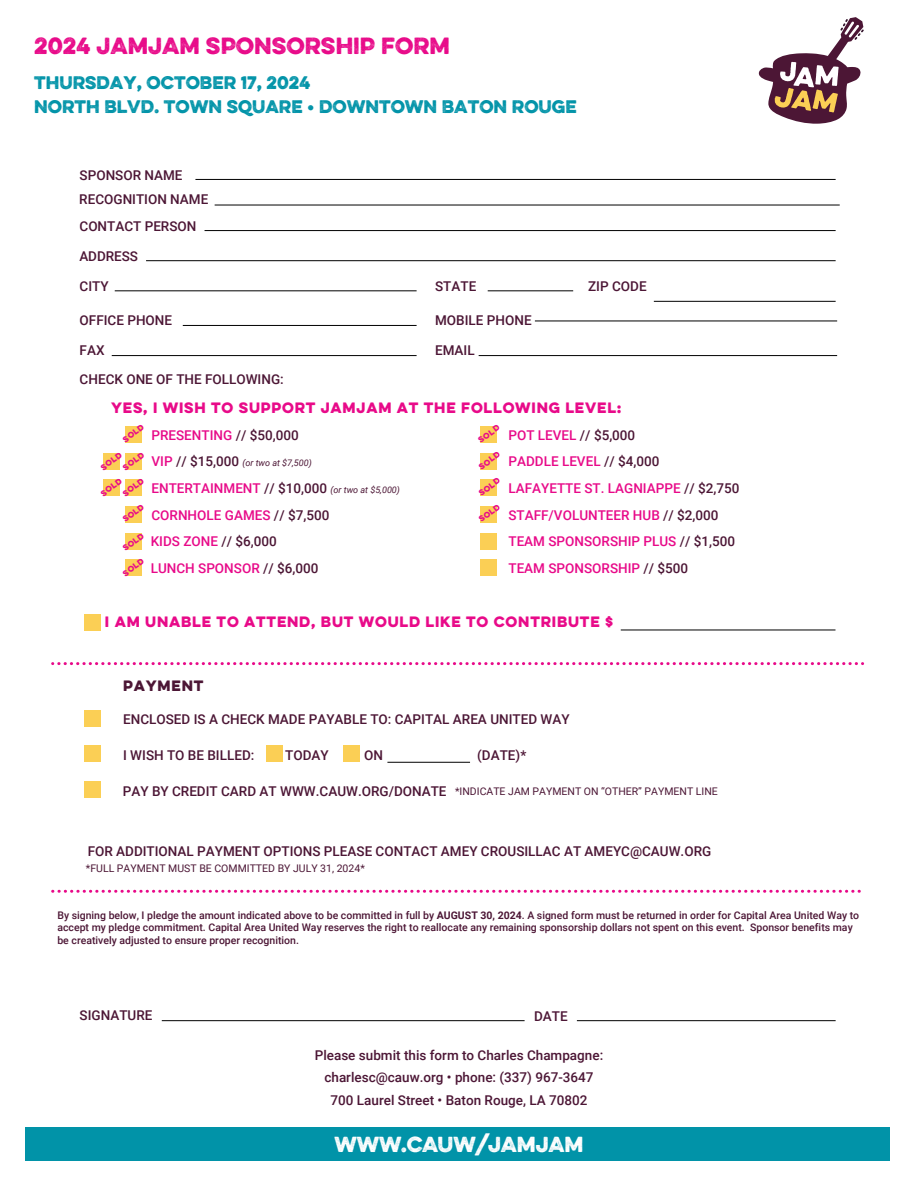
<style>
.page{position:relative;width:918px;height:1188px;background:#fff}
.page>*{position:absolute;margin:0;border:0;box-sizing:border-box;transform-origin:0 0}
.t1{font:700 21px "Eveleth";color:#e80a89}
.t2{font:700 19.5px "Eveleth";color:#fff}
.t3{font:700 16.35px/23.5px "Eveleth";color:#0193a8}
.t4{font:500 13.5px/22.5px "Roboto";color:#4c1635;text-align:center}
.t5{font:500 13.5px/26.5px "Roboto";color:#e80a89}
.t6{font:13.5px "Eveleth Clean";letter-spacing:.06em;color:#e80a89}
.t7{font:13.5px "Eveleth Clean";letter-spacing:.06em;color:#4c1635}
.t8{font:500 10.5px/12.6px "Roboto";color:#4c1635}
.t9{font:10.5px "Roboto";color:#4c1635}
.t10{font:italic 9px "Roboto";color:#4c1635}
.t11{font:7.35px/13px "Eveleth Clean";color:#e80a89}
.s1{color:#4c1635}
.s2{font-weight:500;font-style:normal;font-size:13.5px;color:#e80a89}
.s3{font-weight:500;font-style:normal;font-size:13.5px}
.s4{font-weight:500;font-size:13.5px}
.s5{font-weight:700}
</style>
<div class="page">
<hr style="left:195px;top:179px;width:641px;height:1px;background:#000">
<hr style="left:205px;top:230px;width:631px;height:1px;background:#000">
<hr style="left:146px;top:260px;width:690px;height:1px;background:#000">
<hr style="left:654px;top:301px;width:182px;height:1px;background:#000">
<hr style="left:488px;top:291px;width:85px;height:1px;background:#000">
<hr style="left:115px;top:291px;width:302px;height:1px;background:#000">
<hr style="left:183px;top:325px;width:234px;height:1px;background:#000">
<hr style="left:112px;top:355px;width:305px;height:1px;background:#000">
<hr style="left:535px;top:321px;width:302px;height:1px;background:#000">
<hr style="left:162px;top:1020px;width:363px;height:1px;background:#000">
<hr style="left:577px;top:1020px;width:259px;height:1px;background:#000">
<hr style="left:479px;top:355px;width:358px;height:1px;background:#000">
<hr style="left:621px;top:630px;width:215px;height:1px;background:#000">
<svg style="left:53px;top:662px;width:810px;height:3px"></svg>
<svg style="left:53px;top:890px;width:808px;height:3px"></svg>
<hr style="left:387px;top:762px;width:83px;height:1px;background:#000">
<div style="left:26px;top:1127px;width:864px;height:34px;background:#0193a8"></div>
<svg style="left:758px;top:17px;width:106px;height:107px"></svg>
<div style="left:84px;top:614px;width:17px;height:16px;background:#fbcf55"></div>
<div style="left:84px;top:710px;width:17px;height:17px;background:#fbcf55"></div>
<div style="left:84px;top:746px;width:17px;height:16px;background:#fbcf55"></div>
<div style="left:266px;top:746px;width:16px;height:16px;background:#fbcf55"></div>
<div style="left:343px;top:746px;width:17px;height:16px;background:#fbcf55"></div>
<div style="left:125px;top:426px;width:17px;height:17px;background:#fbcf55"></div>
<div style="left:480px;top:426px;width:17px;height:17px;background:#fbcf55"></div>
<div style="left:480px;top:479px;width:17px;height:17px;background:#fbcf55"></div>
<div style="left:480px;top:453px;width:17px;height:16px;background:#fbcf55"></div>
<div style="left:480px;top:506px;width:17px;height:17px;background:#fbcf55"></div>
<div style="left:480px;top:559px;width:17px;height:17px;background:#fbcf55"></div>
<div style="left:480px;top:533px;width:17px;height:16px;background:#fbcf55"></div>
<div style="left:125px;top:479px;width:17px;height:17px;background:#fbcf55"></div>
<div style="left:125px;top:453px;width:17px;height:16px;background:#fbcf55"></div>
<div style="left:103px;top:453px;width:17px;height:16px;background:#fbcf55"></div>
<div style="left:103px;top:479px;width:17px;height:17px;background:#fbcf55"></div>
<div style="left:125px;top:506px;width:17px;height:17px;background:#fbcf55"></div>
<div style="left:125px;top:559px;width:17px;height:17px;background:#fbcf55"></div>
<div style="left:125px;top:533px;width:17px;height:16px;background:#fbcf55"></div>
<hr style="left:215px;top:205px;width:625px;height:1px;background:#000">
<div style="left:85px;top:781px;width:16px;height:17px;background:#fbcf55"></div>
<h1 class="t1" style="left:34px;top:29px;width:417px">2024 JAMJAM SPONSORSHIP FORM</h1>
<p class="t3" style="left:34px;top:70px;width:544px">THURSDAY, OCTOBER 17, 2024<br>NORTH BLVD. TOWN SQUARE • DOWNTOWN BATON ROUGE</p>
<p class="t4" style="left:80px;top:163px;width:104px">SPONSOR NAME</p>
<p class="t4" style="left:79px;top:188px;width:131px">RECOGNITION NAME</p>
<p class="t4" style="left:80px;top:214px;width:118px">CONTACT PERSON</p>
<p class="t4" style="left:80px;top:244px;width:60px">ADDRESS</p>
<p class="t4" style="left:80px;top:274px;width:31px">CITY</p>
<p class="t4" style="left:80px;top:308px;width:94px">OFFICE PHONE</p>
<p class="t4" style="left:435px;top:274px;width:43px">STATE</p>
<p class="t4" style="left:588px;top:274px;width:60px">ZIP CODE</p>
<p class="t4" style="left:435px;top:309px;width:98px">MOBILE PHONE</p>
<p class="t4" style="left:80px;top:339px;width:26px">FAX</p>
<p class="t4" style="left:435px;top:339px;width:41px">EMAIL</p>
<p class="t4" style="left:80px;top:367px;width:206px">CHECK ONE OF THE FOLLOWING:</p>
<p class="t6" style="left:111px;top:397px;width:512px">YES, I WISH TO SUPPORT JAMJAM AT THE FOLLOWING LEVEL:</p>
<p class="t5" style="left:152px;top:421px;width:149px">PRESENTING <span class="s1">// $50,000</span></p>
<p class="t11" style="left:120px;top:435px;width:25px;rotate:-36deg">SOLD</p>
<p class="t11" style="left:475px;top:435px;width:25px;rotate:-36deg">SOLD</p>
<p class="t5" style="left:508px;top:421px;width:128px">POT LEVEL <span class="s1">// $5,000</span></p>
<p class="t11" style="left:112px;top:452px;width:25px;text-indent:-18px;rotate:-36deg">SOLD<br>SOLD</p>
<p class="t11" style="left:112px;top:478px;width:25px;text-indent:-18px;rotate:-36deg">SOLD<br>SOLD</p>
<p class="t10" style="left:152px;top:457px;width:162px"><span class="s2">VIP</span> <span class="s3">// $15,000</span> (or two at $7,500)</p>
<p class="t10" style="left:152px;top:483px;width:250px"><span class="s2">ENTERTAINMENT</span> <span class="s3">// $10,000</span> (or two at $5,000)</p>
<p class="t11" style="left:476px;top:462px;width:25px;rotate:-36deg">SOLD</p>
<p class="t11" style="left:476px;top:488px;width:25px;rotate:-36deg">SOLD</p>
<p class="t5" style="left:508px;top:448px;width:232px">PADDLE LEVEL <span class="s1">// $4,000<br></span>LAFAYETTE ST. LAGNIAPPE <span class="s1">// $2,750</span></p>
<p class="t11" style="left:120px;top:514px;width:25px;rotate:-36deg">SOLD</p>
<p class="t11" style="left:120px;top:544px;width:25px;rotate:-36deg">SOLD</p>
<p class="t11" style="left:120px;top:569px;width:25px;rotate:-36deg">SOLD</p>
<p class="t11" style="left:476px;top:514px;width:25px;rotate:-36deg">SOLD</p>
<p class="t5" style="left:152px;top:501px;width:179px">CORNHOLE GAMES <span class="s1">// $7,500</span></p>
<p class="t5" style="left:508px;top:501px;width:228px">STAFF/VOLUNTEER HUB <span class="s1">// $2,000<br></span>TEAM SPONSORSHIP PLUS <span class="s1">// $1,500<br></span>TEAM SPONSORSHIP <span class="s1">// $500</span></p>
<p class="t5" style="left:151px;top:528px;width:169px">KIDS ZONE <span class="s1">// $6,000<br></span>LUNCH SPONSOR <span class="s1">// $6,000</span></p>
<p class="t6" style="left:105px;top:612px;width:510px">I AM UNABLE TO ATTEND, BUT WOULD LIKE TO CONTRIBUTE $</p>
<p class="t7" style="left:123px;top:675px;width:82px">PAYMENT</p>
<p class="t4" style="left:123px;top:707px;width:448px">ENCLOSED IS A CHECK MADE PAYABLE TO: CAPITAL AREA UNITED WAY</p>
<p class="t4" style="left:123px;top:743px;width:133px">I WISH TO BE BILLED:</p>
<p class="t4" style="left:285px;top:743px;width:45px">TODAY</p>
<p class="t4" style="left:364px;top:743px;width:20px">ON</p>
<p class="t4" style="left:477px;top:743px;width:51px">(DATE)*</p>
<p class="t9" style="left:123px;top:783px;width:597px"><span class="s4">PAY BY CREDIT CARD AT WWW.CAUW.ORG/DONATE</span> *INDICATE JAM PAYMENT ON “OTHER” PAYMENT LINE</p>
<p class="t4" style="left:88px;top:840px;width:625px">FOR ADDITIONAL PAYMENT OPTIONS PLEASE CONTACT AMEY CROUSILLAC AT AMEYC@CAUW.ORG</p>
<p class="t9" style="left:86px;top:861px;width:280px">*FULL PAYMENT MUST BE COMMITTED BY JULY 31, 2024*</p>
<p class="t8" style="left:57px;top:908px;width:803px">By signing below, I pledge the amount indicated above to be committed in full by <span class="s5">AUGUST 30, 2024</span>. A signed form must be returned in order for Capital Area United Way to accept my pledge commitment. Capital Area United Way reserves the right to reallocate any remaining sponsorship dollars not spent on this event. Sponsor benefits may be creatively adjusted to ensure proper recognition.</p>
<p class="t4" style="left:80px;top:1003px;width:74px">SIGNATURE</p>
<p class="t4" style="left:534px;top:1004px;width:35px">DATE</p>
<p class="t4" style="left:315px;top:1043px;width:290px">Please submit this form to Charles Champagne: charlesc@cauw.org • phone: (337) 967-3647<br>700 Laurel Street • Baton Rouge, LA 70802</p>
<h2 class="t2" style="left:335px;top:1129px;width:250px">WWW.CAUW/JAMJAM</h2>
</div>
